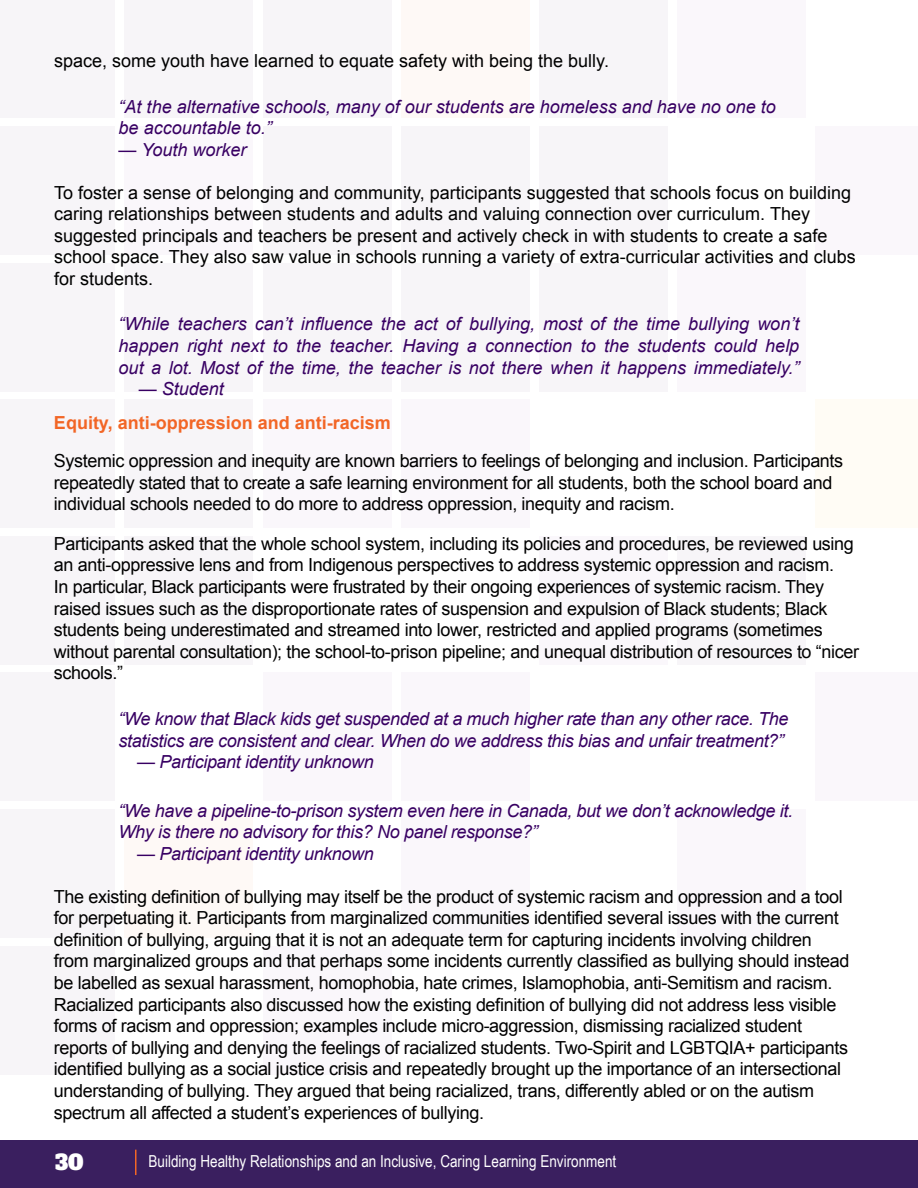
<style>
.page{position:relative;width:918px;height:1188px;background:#fff}
.page>*{position:absolute;margin:0;border:0;box-sizing:border-box;transform-origin:0 0}
.t1{font:21px "Alfa Slab One";color:#fff}
.t2{font:18px/21.6px "Arial";letter-spacing:-.02em;color:#000}
.t3{font:italic 18px/21.6px "Arial";letter-spacing:-.02em;color:#380063}
.t4{font:18px/21.6px "Arial";color:#000}
.t5{font:italic 18px/21.6px "Arial";color:#380063}
.t6{font:700 18px "Arial";color:#f26626}
.t7{font:16.5px "Arial Narrow";color:#fff}
</style>
<div class="page">
<div style="left:0;top:1140px;width:918px;height:48px;background:#3a1f5f"></div>
<div style="left:0;top:536px;width:115px;height:129px;background:#f7f5f8"></div>
<div style="left:539px;top:536px;width:129px;height:129px;background:#faf7fb"></div>
<div style="left:0;top:0;width:115px;height:118px;background:#f7f5f8"></div>
<div style="left:0;top:673px;width:115px;height:128px;background:#f7f5f8"></div>
<div style="left:539px;top:0;width:129px;height:118px;background:#f7f5f8"></div>
<div style="left:0;top:126px;width:115px;height:129px;background:#f7f5f8"></div>
<div style="left:0;top:809px;width:115px;height:129px;background:#f7f5f8"></div>
<div style="left:539px;top:126px;width:129px;height:129px;background:#f7f5f8"></div>
<div style="left:0;top:263px;width:115px;height:128px;background:#f7f5f8"></div>
<div style="left:0;top:946px;width:115px;height:128px;background:#f7f5f8"></div>
<div style="left:539px;top:263px;width:129px;height:128px;background:#f7f5f8"></div>
<div style="left:0;top:399px;width:115px;height:129px;background:#f7f5f8"></div>
<div style="left:125px;top:536px;width:128px;height:129px;background:#f7f5f8"></div>
<div style="left:677px;top:536px;width:129px;height:129px;background:#f7f5f8"></div>
<div style="left:125px;top:0;width:128px;height:118px;background:#f7f5f8"></div>
<div style="left:677px;top:0;width:129px;height:118px;background:#faf7fb"></div>
<div style="left:125px;top:126px;width:128px;height:129px;background:#faf7fb"></div>
<div style="left:125px;top:809px;width:128px;height:129px;background:#fef9f6"></div>
<div style="left:677px;top:809px;width:129px;height:129px;background:#faf7fb"></div>
<div style="left:125px;top:263px;width:128px;height:128px;background:#f7f5f8"></div>
<div style="left:677px;top:263px;width:129px;height:128px;background:#faf7fb"></div>
<div style="left:125px;top:399px;width:128px;height:129px;background:#f7f5f8"></div>
<div style="left:263px;top:0;width:128px;height:118px;background:#f7f5f8"></div>
<div style="left:263px;top:673px;width:128px;height:128px;background:#faf7fb"></div>
<div style="left:815px;top:673px;width:103px;height:128px;background:#faf7fb"></div>
<div style="left:263px;top:126px;width:128px;height:129px;background:#f7f5f8"></div>
<div style="left:815px;top:126px;width:103px;height:129px;background:#faf7fb"></div>
<div style="left:263px;top:263px;width:128px;height:128px;background:#f7f5f8"></div>
<div style="left:263px;top:946px;width:128px;height:128px;background:#faf7fb"></div>
<div style="left:263px;top:399px;width:128px;height:129px;background:#faf7fb"></div>
<div style="left:815px;top:399px;width:103px;height:129px;background:#fffcf5"></div>
<div style="left:401px;top:0;width:128px;height:118px;background:#fef9f6"></div>
<div style="left:401px;top:673px;width:128px;height:128px;background:#faf7fb"></div>
<div style="left:401px;top:126px;width:128px;height:129px;background:#f7f5f8"></div>
<div style="left:401px;top:809px;width:128px;height:129px;background:#faf7fb"></div>
<div style="left:401px;top:263px;width:128px;height:128px;background:#f7f5f8"></div>
<div style="left:401px;top:399px;width:128px;height:129px;background:#faf7fb"></div>
<hr style="left:135px;top:1150px;width:2px;height:25px;background:#f26626">
<p class="t4" style="left:54px;top:50px;width:557px">space, some youth have learned to equate safety with being the bully.</p>
<p class="t5" style="left:119px;top:96px;width:659px">“At the alternative schools, many of our students are homeless and have no one to be accountable to.”</p>
<p class="t5" style="left:119px;top:139px;width:129px">— Youth worker</p>
<p class="t4" style="left:54px;top:182px;width:803px">To foster a sense of belonging and community, participants suggested that schools focus on building caring relationships between students and adults and valuing connection over curriculum. They suggested principals and teachers be present and actively check in with students to create a safe school space. They also saw value in schools running a variety of extra-curricular activities and clubs for students.</p>
<p class="t3" style="left:119px;top:314px;width:682px;text-align:justify">“While teachers can’t influence the act of bullying, most of the time bullying won’t happen right next to the teacher. Having a connection to the students could help out a lot. Most of the time, the teacher is not there when it happens immediately.”</p>
<p class="t5" style="left:139px;top:378px;width:87px">— Student</p>
<p class="t6" style="left:54px;top:411px;width:338px">Equity, anti-oppression and anti-racism</p>
<p class="t2" style="left:54px;top:450px;width:791px">Systemic oppression and inequity are known barriers to feelings of belonging and inclusion. Participants repeatedly stated that to create a safe learning environment for all students, both the school board and individual schools needed to do more to address oppression, inequity and racism.</p>
<p class="t2" style="left:54px;top:533px;width:807px">Participants asked that the whole school system, including its policies and procedures, be reviewed using an anti-oppressive lens and from Indigenous perspectives to address systemic oppression and racism.<br>In particular, Black participants were frustrated by their ongoing experiences of systemic racism. They raised issues such as the disproportionate rates of suspension and expulsion of Black students; Black students being underestimated and streamed into lower, restricted and applied programs (sometimes without parental consultation); the school-to-prison pipeline; and unequal distribution of resources to “nicer schools.”</p>
<p class="t3" style="left:119px;top:708px;width:671px">“We know that Black kids get suspended at a much higher rate than any other race. The statistics are consistent and clear. When do we address this bias and unfair treatment?”</p>
<p class="t3" style="left:137px;top:751px;width:238px">— Participant identity unknown</p>
<p class="t3" style="left:119px;top:800px;width:676px">“We have a pipeline-to-prison system even here in Canada, but we don’t acknowledge it.<br>Why is there no advisory for this? No panel response?”</p>
<p class="t3" style="left:137px;top:843px;width:238px">— Participant identity unknown</p>
<p class="t2" style="left:54px;top:886px;width:797px">The existing definition of bullying may itself be the product of systemic racism and oppression and a tool for perpetuating it. Participants from marginalized communities identified several issues with the current definition of bullying, arguing that it is not an adequate term for capturing incidents involving children from marginalized groups and that perhaps some incidents currently classified as bullying should instead be labelled as sexual harassment, homophobia, hate crimes, Islamophobia, anti-Semitism and racism.<br>Racialized participants also discussed how the existing definition of bullying did not address less visible forms of racism and oppression; examples include micro-aggression, dismissing racialized student reports of bullying and denying the feelings of racialized students. Two-Spirit and LGBTQIA+ participants identified bullying as a social justice crisis and repeatedly brought up the importance of an intersectional understanding of bullying. They argued that being racialized, trans, differently abled or on the autism spectrum all affected a student’s experiences of bullying.</p>
<p class="t1" style="left:55px;top:1148px;width:30px">30</p>
<p class="t7" style="left:149px;top:1149px;width:469px">Building Healthy Relationships and an Inclusive, Caring Learning Environment</p>
</div>
